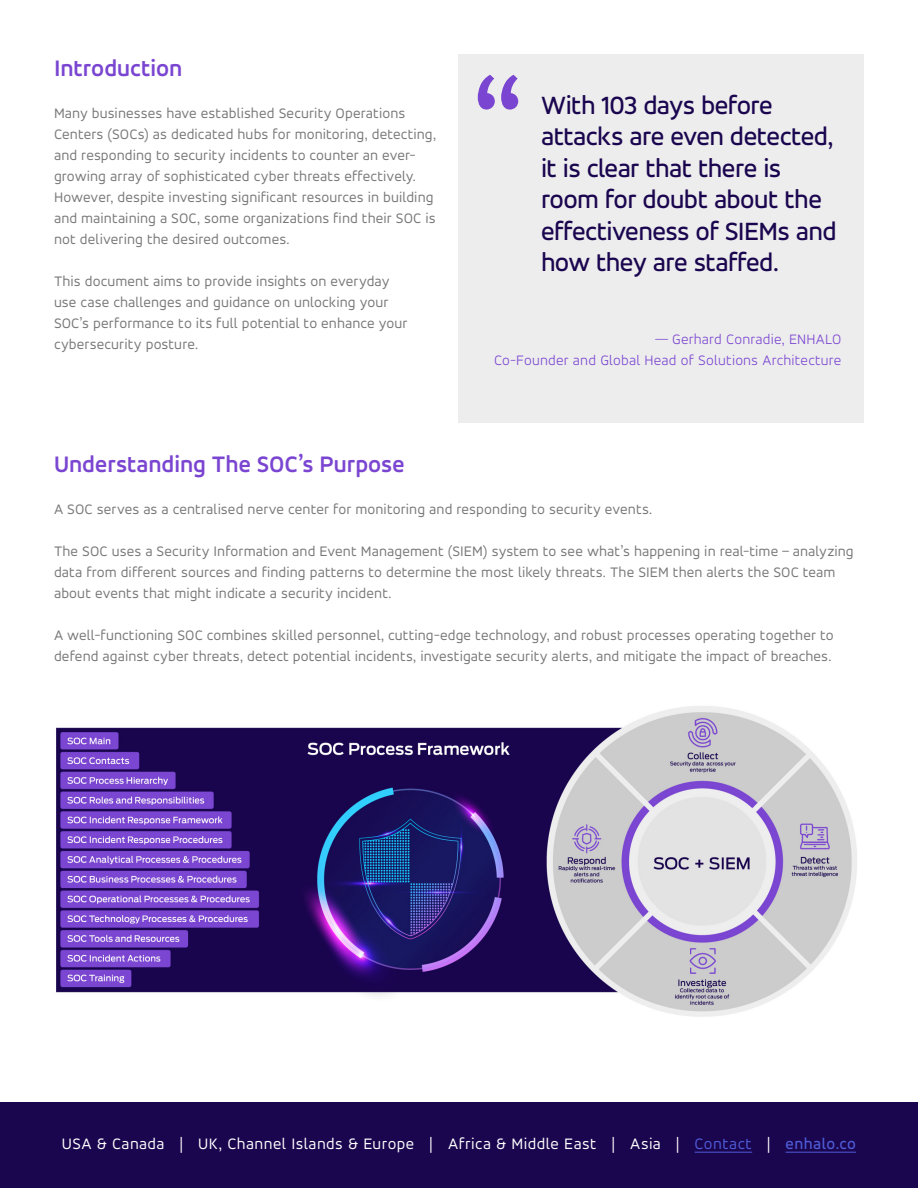
<style>
.page{position:relative;width:918px;height:1188px;background:#fff}
.page>*{position:absolute;margin:0;border:0;box-sizing:border-box;transform-origin:0 0}
.t1{font:700 120px "Accord Alternate";color:#7a45d1}
.t2{font:500 27px/31.5px "Accord Alternate";letter-spacing:-.02em;color:#1a054f}
.Header_2{font:700 24px "Accord Alternate";color:#7a45d1}
.t3{font:16.5px "Accord Alternate";letter-spacing:.03em;color:#fff}
.Body{font:15px/21px "Accord Alternate";letter-spacing:.005em;color:#787878}
.t4{font:300 15px "Accord Alternate";letter-spacing:.015em;color:#7a45d1}
.s1{color:#4f5cd6}
.s2{font-weight:500;color:#4f5cd6}
</style>
<div class="page">
<div style="left:458px;top:54px;width:406px;height:369px;background:#ededed"></div>
<div style="left:0;top:1102px;width:918px;height:86px;background:#1a054f"></div>
<img style="left:56px;top:706px;width:801px;height:311px">
<hr style="left:695px;top:1152px;width:57px;height:1px;background:#4f5cd6">
<hr style="left:786px;top:1152px;width:70px;height:1px;background:#4f5cd6">
<p class="Header_2" style="left:54px;top:54px;width:130px">Introduction</p>
<p class="Body" style="left:54px;top:103px;width:384px">Many businesses have established Security Operations Centers (SOCs) as dedicated hubs for monitoring, detecting, and responding to security incidents to counter an ever&shy;growing array of sophisticated cyber threats effectively.<br>However, despite investing significant resources in building and maintaining a SOC, some organizations find their SOC is not delivering the desired outcomes.</p>
<p class="Body" style="left:54px;top:271px;width:355px">This document aims to provide insights on everyday use case challenges and guidance on unlocking your SOC’s performance to its full potential to enhance your cybersecurity posture.</p>
<p class="t1" style="left:472px;top:54px;width:53px">“</p>
<p class="t2" style="left:541px;top:89px;width:297px">With 103 days before attacks are even detected, it is clear that there is room for doubt about the effectiveness of SIEMs and how they are staffed.</p>
<p class="t4" style="left:655px;top:330px;width:188px">— Gerhard Conradie, ENHALO</p>
<p class="t4" style="left:494px;top:351px;width:349px">Co-Founder and Global Head of Solutions Architecture</p>
<p class="Header_2" style="left:54px;top:450px;width:352px">Understanding The SOC’s Purpose</p>
<p class="Body" style="left:54px;top:499px;width:600px">A SOC serves as a centralised nerve center for monitoring and responding to security events.</p>
<p class="Body" style="left:54px;top:541px;width:801px">The SOC uses a Security Information and Event Management (SIEM) system to see what’s happening in real-time – analyzing data from different sources and finding patterns to determine the most likely threats. The SIEM then alerts the SOC team about events that might indicate a security incident.</p>
<p class="Body" style="left:54px;top:625px;width:781px">A well-functioning SOC combines skilled personnel, cutting-edge technology, and robust processes operating together to defend against cyber threats, detect potential incidents, investigate security alerts, and mitigate the impact of breaches.</p>
<p class="t3" style="left:62px;top:1134px;width:796px">USA &amp; Canada | UK, Channel Islands &amp; Europe | Africa &amp; Middle East | Asia | <span class="s1">Contact</span> | <span class="s2">enhalo.co</span></p>
</div>
